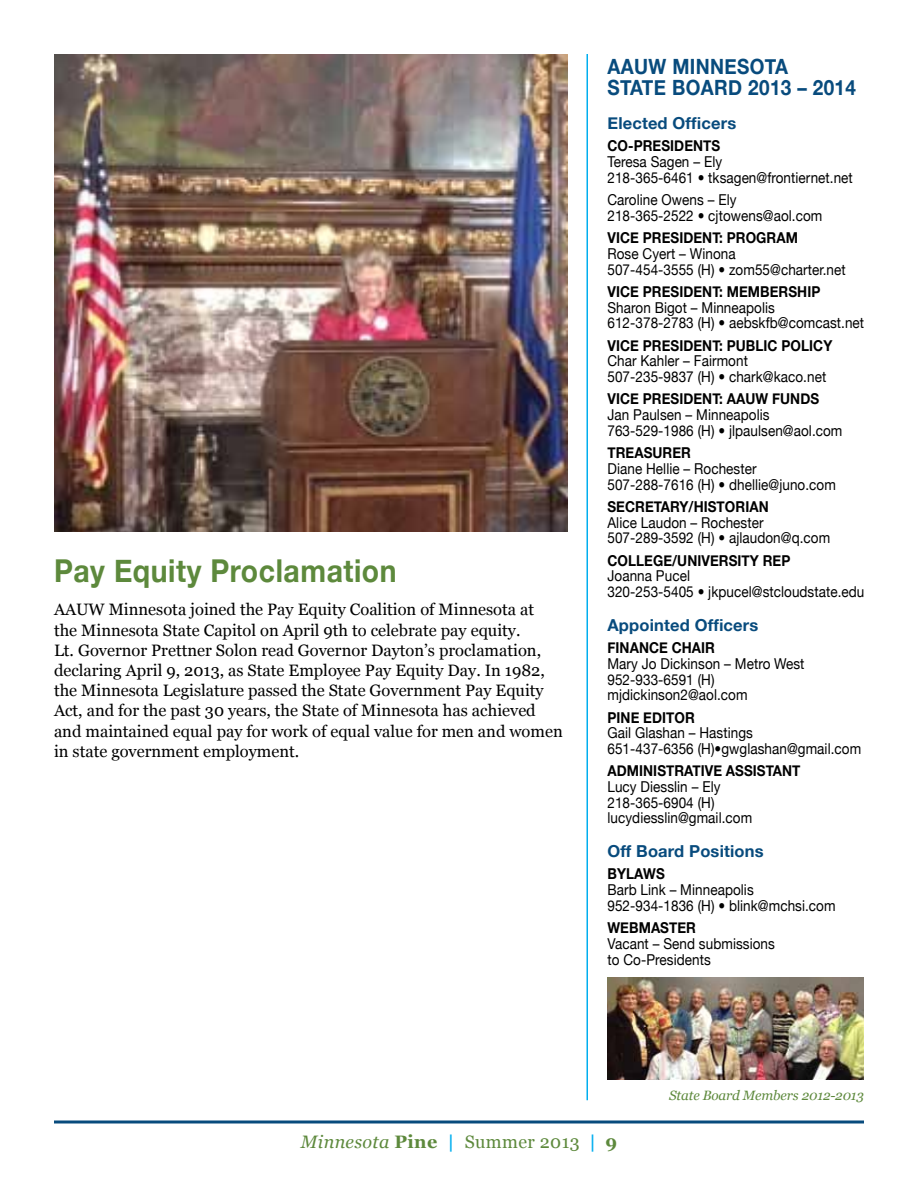
<style>
.page{position:relative;width:918px;height:1188px;background:#fff}
.page>*{position:absolute;margin:0;border:0;box-sizing:border-box;transform-origin:0 0}
.t1{font:700 31.5px "Helvetica Neue";letter-spacing:.02em;color:#5d893c;scale:.9 1}
.t2{font:700 21px/21px "Helvetica Neue";letter-spacing:.02em;color:#084b7d;scale:.9 1}
.t3{font:18px "Georgia";letter-spacing:.02em;color:#5d893c}
.t4{font:16.5px/20.2px "Georgia";color:#000}
.t5{font:700 16.5px "Helvetica Neue";letter-spacing:.01em;color:#084b7d}
.t6{font:15px/15.8px "Helvetica Neue";letter-spacing:.005em;color:#000;scale:.9 1}
.t7{font:700 15px "Helvetica Neue";letter-spacing:.005em;color:#000;scale:.9 1}
.t8{font:italic 13.5px "Georgia";letter-spacing:-.01em;color:#5d893c}
.s1{font-style:italic}
.s2{font-weight:700}
.s3{font-weight:700;color:#00aeef}
</style>
<div class="page">
<svg style="left:54px;top:1120px;width:810px;height:4px"></svg>
<hr style="left:586px;top:54px;width:2px;height:1046px;background:#00aeef">
<img style="left:54px;top:54px;width:513px;height:477px">
<img style="left:608px;top:977px;width:256px;height:102px">
<h1 class="t1" style="left:54px;top:551px;width:382px">PAY EQUITY PROCLAMATION</h1>
<p class="t4" style="left:54px;top:599px;width:510px">AAUW Minnesota joined the Pay Equity Coalition of Minnesota at<br>the Minnesota State Capitol on April 9th to celebrate pay equity.<br>Lt. Governor Prettner Solon read Governor Dayton’s proclamation, declaring April 9, 2013, as State Employee Pay Equity Day. In 1982, the Minnesota Legislature passed the State Government Pay Equity Act, and for the past 30 years, the State of Minnesota has achieved and maintained equal pay for work of equal value for men and women in state government employment.</p>
<h2 class="t2" style="left:608px;top:56px;width:200px">AAUW MINNESOTA<br>STATE BOARD</h2>
<h2 class="t2" style="left:748px;top:77px;width:121px">2013 – 2014</h2>
<p class="t5" style="left:608px;top:113px;width:130px">ELECTED OFFICERS</p>
<p class="t7" style="left:608px;top:137px;width:125px">CO-PRESIDENTS</p>
<p class="t6" style="left:608px;top:154px;width:274px">Teresa Sagen – Ely<br>218-365-6461 • tksagen@frontiernet.net</p>
<p class="t6" style="left:608px;top:192px;width:240px">Caroline Owens – Ely<br>218-365-2522 • cjtowens@aol.com</p>
<p class="t7" style="left:608px;top:229px;width:178px">VICE PRESIDENT: PROGRAM</p>
<p class="t6" style="left:608px;top:246px;width:266px">Rose Cyert – Winona<br>507-454-3555 (H) • zom55@charter.net</p>
<p class="t7" style="left:608px;top:282px;width:201px">VICE PRESIDENT: MEMBERSHIP</p>
<p class="t6" style="left:608px;top:299px;width:287px">Sharon Bigot – Minneapolis<br>612-378-2783 (H) • aebskfb@comcast.net</p>
<p class="t7" style="left:608px;top:336px;width:234px">VICE PRESIDENT: PUBLIC POLICY</p>
<p class="t6" style="left:608px;top:353px;width:245px">Char Kahler – Fairmont<br>507-235-9837 (H) • chark@kaco.net</p>
<p class="t7" style="left:608px;top:390px;width:226px">VICE PRESIDENT: AAUW FUNDS</p>
<p class="t6" style="left:608px;top:407px;width:263px">Jan Paulsen – Minneapolis<br>763-529-1986 (H) • jlpaulsen@aol.com</p>
<p class="t7" style="left:608px;top:443px;width:42px">TR EASUR</p>
<p class="t7" style="left:672px;top:443px;width:17px">ER</p>
<p class="t6" style="left:608px;top:460px;width:255px">Diane Hellie – Rochester<br>507-288-7616 (H) • dhellie@juno.com</p>
<p class="t7" style="left:608px;top:497px;width:181px">SECR ETARY/HISTORIAN</p>
<p class="t6" style="left:608px;top:514px;width:249px">Alice Laudon – Rochester<br>507-289-3592 (H) • ajlaudon@q.com</p>
<p class="t7" style="left:608px;top:551px;width:203px">COLLEGE/UNIVERSITY REP</p>
<p class="t6" style="left:608px;top:568px;width:287px">Joanna Pucel<br>320-253-5405 • jkpucel@stcloudstate.edu</p>
<p class="t5" style="left:608px;top:614px;width:152px">APPOINTED OFFICERS</p>
<p class="t7" style="left:608px;top:638px;width:93px">FINANCE CHAIR</p>
<p class="t6" style="left:608px;top:655px;width:220px">Mary Jo Dickinson – Metro West<br>952-933-6591 (H) mjdickinson2@aol.com</p>
<p class="t7" style="left:608px;top:708px;width:94px">PINE EDITOR</p>
<p class="t6" style="left:608px;top:725px;width:283px">Gail Glashan – Hastings<br>651-437-6356 (H)•gwglashan@gmail.com</p>
<p class="t7" style="left:608px;top:762px;width:152px">ADMI NISTRATIVE ASSIS</p>
<p class="t7" style="left:766px;top:762px;width:40px">TANT</p>
<p class="t6" style="left:608px;top:779px;width:162px">Lucy Diesslin – Ely<br>218-365-6904 (H) lucydiesslin@gmail.com</p>
<p class="t5" style="left:608px;top:841px;width:158px">OFF BOARD POSITIONS</p>
<p class="t7" style="left:608px;top:865px;width:42px">BYLAWS</p>
<p class="t6" style="left:608px;top:882px;width:255px">Barb Link – Minneapolis<br>952-934-1836 (H) • blink@mchsi.com</p>
<p class="t7" style="left:608px;top:919px;width:36px">WEBMAS</p>
<p class="t7" style="left:669px;top:919px;width:26px">TER</p>
<p class="t6" style="left:608px;top:936px;width:188px">Vacant – Send submissions to Co-Presidents</p>
<p class="t8" style="left:669px;top:1088px;width:196px">State Board Members 2012-2013</p>
<p class="t3" style="left:301px;top:1131px;width:318px"><span class="s1">Minnesota</span> <span class="s2">Pine</span> <span class="s3">|</span> Summer 2013 <span class="s3">|</span> <span class="s2">9</span></p>
</div>
